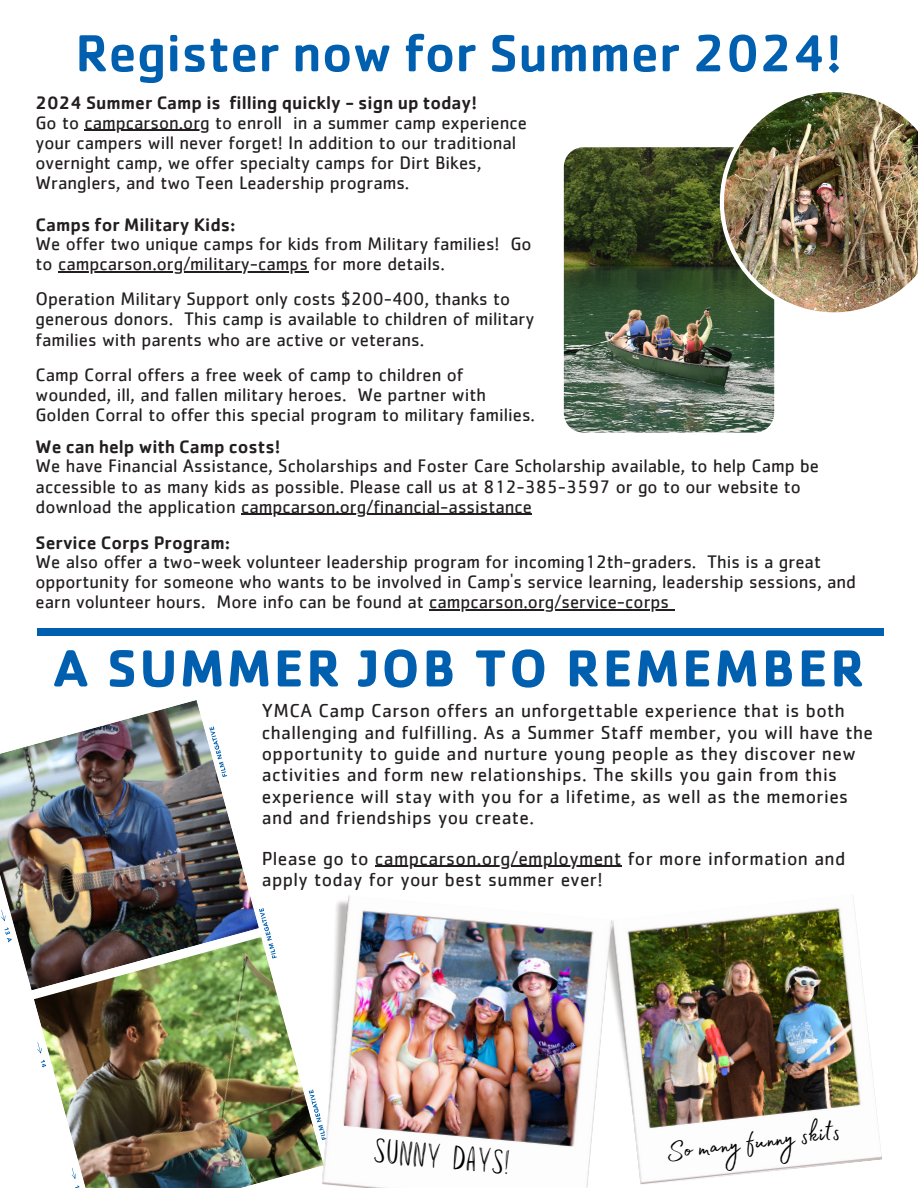
<style>
.page{position:relative;width:918px;height:1188px;background:#fff}
.page>*{position:absolute;margin:0;border:0;box-sizing:border-box;transform-origin:0 0}
.t1{font:500 54px "Cachet";color:#0060af}
.t2{font:700 54px "Cachet";letter-spacing:.05em;color:#0060af}
.t3{font:33px "Madelyn Fill";color:#000}
.t4{font:700 30px "Louisville";color:#000}
.t5{font:19.5px/21.3px "Cachet";letter-spacing:.02em;color:#231f20}
.t6{font:18.75px/20.2px "Cachet";color:#231f20}
.t7{font:500 18.75px "Cachet";color:#231f20}
</style>
<div class="page">
<div style="left:37px;top:628px;width:847px;height:7px;background:#0060af"></div>
<img style="left:34px;top:990px;width:275px;height:198px">
<img style="left:0;top:700px;width:209px;height:290px">
<img style="left:209px;top:726px;width:100px;height:414px">
<img style="left:612px;top:896px;width:270px;height:289px">
<hr style="left:375px;top:866px;width:247px;height:1px;background:#231f20">
<img style="left:309px;top:895px;width:303px;height:293px">
<img style="left:563px;top:147px;width:212px;height:286px">
<img style="left:720px;top:92px;width:198px;height:224px">
<hr style="left:85px;top:130px;width:125px;height:1px;background:#231f20">
<hr style="left:58px;top:271px;width:250px;height:2px;background:#231f20">
<hr style="left:241px;top:514px;width:291px;height:1px;background:#231f20">
<hr style="left:429px;top:610px;width:240px;height:1px;background:#231f20">
<p class="t1" style="left:75px;top:18px;width:768px">Register now for Summer 2024!</p>
<p class="t7" style="left:36px;top:91px;width:443px">2024 Summer Camp is filling quickly - sign up today!</p>
<p class="t6" style="left:36px;top:113px;width:493px">Go to campcarson.org to enroll in a summer camp experience your campers will never forget! In addition to our traditional overnight camp, we offer specialty camps for Dirt Bikes, Wranglers, and two Teen Leadership programs.</p>
<p class="t7" style="left:36px;top:212px;width:202px">Camps for Military Kids:</p>
<p class="t6" style="left:36px;top:235px;width:498px">We offer two unique camps for kids from Military families! Go to campcarson.org/military-camps for more details.</p>
<p class="t6" style="left:36px;top:290px;width:500px">Operation Military Support only costs $200-400, thanks to generous donors. This camp is available to children of military families with parents who are active or veterans.</p>
<p class="t6" style="left:36px;top:365px;width:501px">Camp Corral offers a free week of camp to children of wounded, ill, and fallen military heroes. We partner with<br>Golden Corral to offer this special program to military families.</p>
<p class="t7" style="left:36px;top:435px;width:246px">We can help with Camp costs!</p>
<p class="t6" style="left:36px;top:457px;width:785px">We have Financial Assistance, Scholarships and Foster Care Scholarship available, to help Camp be accessible to as many kids as possible. Please call us at 812-385-3597 or go to our website to download the application campcarson.org/financial-assistance</p>
<p class="t7" style="left:36px;top:530px;width:196px">Service Corps Program:</p>
<p class="t6" style="left:36px;top:552px;width:822px">We also offer a two-week volunteer leadership program for incoming12th-graders. This is a great opportunity for someone who wants to be involved in Camp's service learning, leadership sessions, and earn volunteer hours. More info can be found at campcarson.org/service-corps</p>
<p class="t2" style="left:53px;top:633px;width:813px">A SUMMER JOB TO REMEMBER</p>
<p class="t5" style="left:262px;top:701px;width:613px">YMCA Camp Carson offers an unforgettable experience that is both challenging and fulfilling. As a Summer Staff member, you will have the opportunity to guide and nurture young people as they discover new activities and form new relationships. The skills you gain from this experience will stay with you for a lifetime, as well as the memories and and friendships you create.</p>
<p class="t5" style="left:262px;top:848px;width:585px">Please go to campcarson.org/employment for more information and apply today for your best summer ever!</p>
<p class="t4" style="left:375px;top:1135px;width:138px;rotate:5deg">sunny days!</p>
<p class="t3" style="left:663px;top:1127px;width:177px;rotate:-7deg">So many funny skits</p>
</div>
